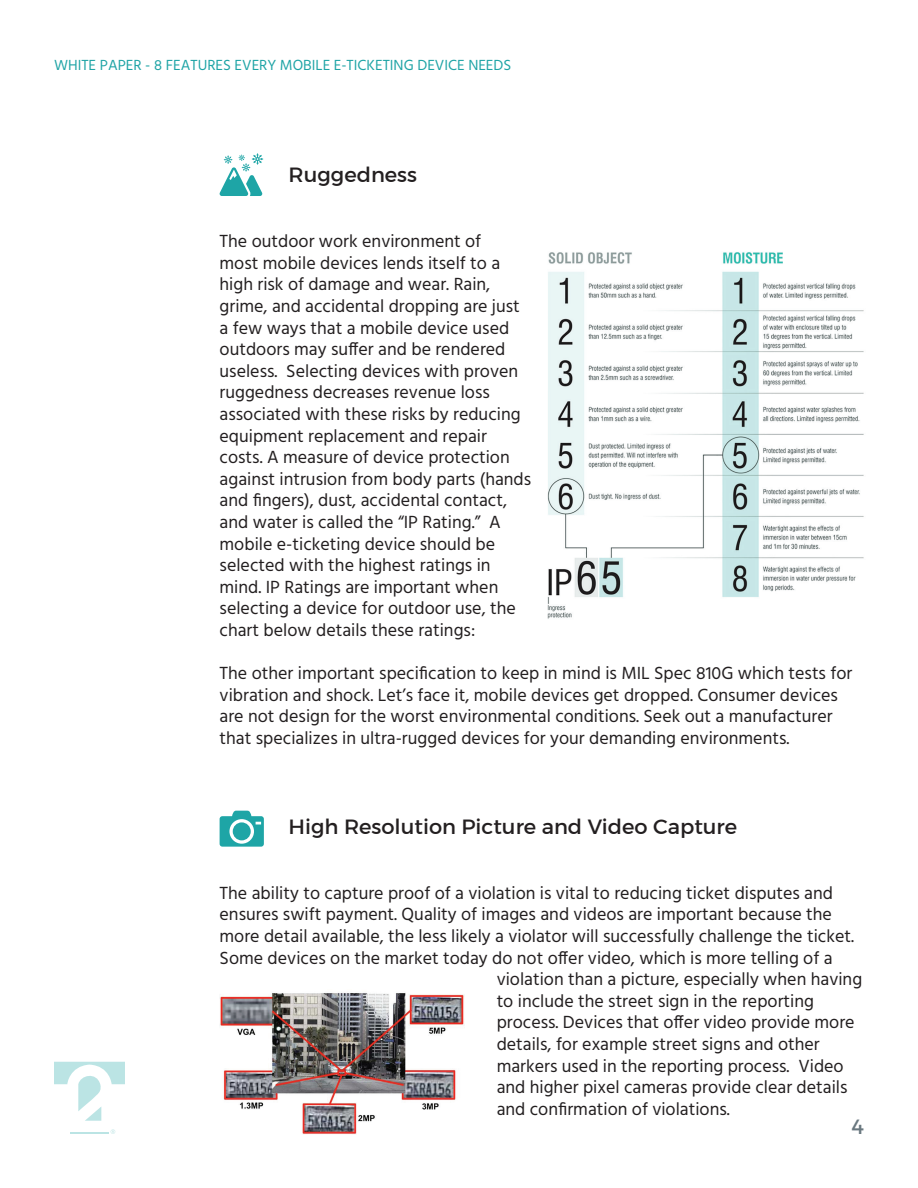
<style>
.page{position:relative;width:918px;height:1188px;background:#fff}
.page>*{position:absolute;margin:0;border:0;box-sizing:border-box;transform-origin:0 0}
.t1{font:21px "Montserrat";color:#231f20}
.t2{font:21px "Montserrat";color:#6a7880}
.t3{font:18px/21.6px "Hind";color:#231f20}
.t4{font:15px "Hind";color:#1fa4a6}
</style>
<div class="page">
<svg style="left:54px;top:1062px;width:71px;height:59px"></svg>
<hr style="left:70px;top:1132px;width:39px;height:1px;background:#1ea5a6">
<svg style="left:111px;top:1129px;width:4px;height:5px"></svg>
<svg style="left:220px;top:153px;width:43px;height:43px"></svg>
<img style="left:547px;top:252px;width:317px;height:367px">
<svg style="left:220px;top:811px;width:44px;height:36px"></svg>
<img style="left:220px;top:993px;width:245px;height:141px">
<p class="t4" style="left:54px;top:55px;width:459px">WHITE PAPER - 8 FEATURES EVERY MOBILE E-TICKETING DEVICE NEEDS</p>
<p class="t1" style="left:289px;top:162px;width:130px">Ruggedness</p>
<p class="t3" style="left:220px;top:232px;width:313px">The outdoor work environment of<br>most mobile devices lends itself to a high risk of damage and wear. Rain, grime, and accidental dropping are just a few ways that a mobile device used outdoors may suffer and be rendered useless. Selecting devices with proven ruggedness decreases revenue loss associated with these risks by reducing equipment replacement and repair costs. A measure of device protection against intrusion from body parts (hands and fingers), dust, accidental contact, and water is called the “IP Rating.” A mobile e-ticketing device should be selected with the highest ratings in mind. IP Ratings are important when selecting a device for outdoor use, the chart below details these ratings:</p>
<p class="t3" style="left:220px;top:664px;width:634px">The other important specification to keep in mind is MIL Spec 810G which tests for vibration and shock. Let’s face it, mobile devices get dropped. Consumer devices are not design for the worst environmental conditions. Seek out a manufacturer that specializes in ultra-rugged devices for your demanding environments.</p>
<p class="t1" style="left:289px;top:814px;width:450px">High Resolution Picture and Video Capture</p>
<p class="t3" style="left:220px;top:883px;width:615px">The ability to capture proof of a violation is vital to reducing ticket disputes and</p>
<p class="t3" style="left:220px;top:905px;width:614px">ensures swift payment. Quality of images and videos are important because the</p>
<p class="t3" style="left:220px;top:926px;width:636px">more detail available, the less likely a violator will successfully challenge the ticket.</p>
<p class="t3" style="left:220px;top:948px;width:614px">Some devices on the market today do not offer video, which is more telling of a</p>
<p class="t3" style="left:497px;top:970px;width:367px">violation than a picture, especially when having</p>
<p class="t3" style="left:497px;top:991px;width:319px">to include the street sign in the reporting</p>
<p class="t3" style="left:497px;top:1013px;width:359px">process. Devices that offer video provide more</p>
<p class="t3" style="left:497px;top:1034px;width:325px">details, for example street signs and other</p>
<p class="t3" style="left:497px;top:1056px;width:349px">markers used in the reporting process. Video</p>
<p class="t3" style="left:497px;top:1078px;width:352px">and higher pixel cameras provide clear details</p>
<p class="t3" style="left:497px;top:1099px;width:235px">and confirmation of violations.</p>
<p class="t2" style="left:851px;top:1114px;width:14px">4</p>
</div>
